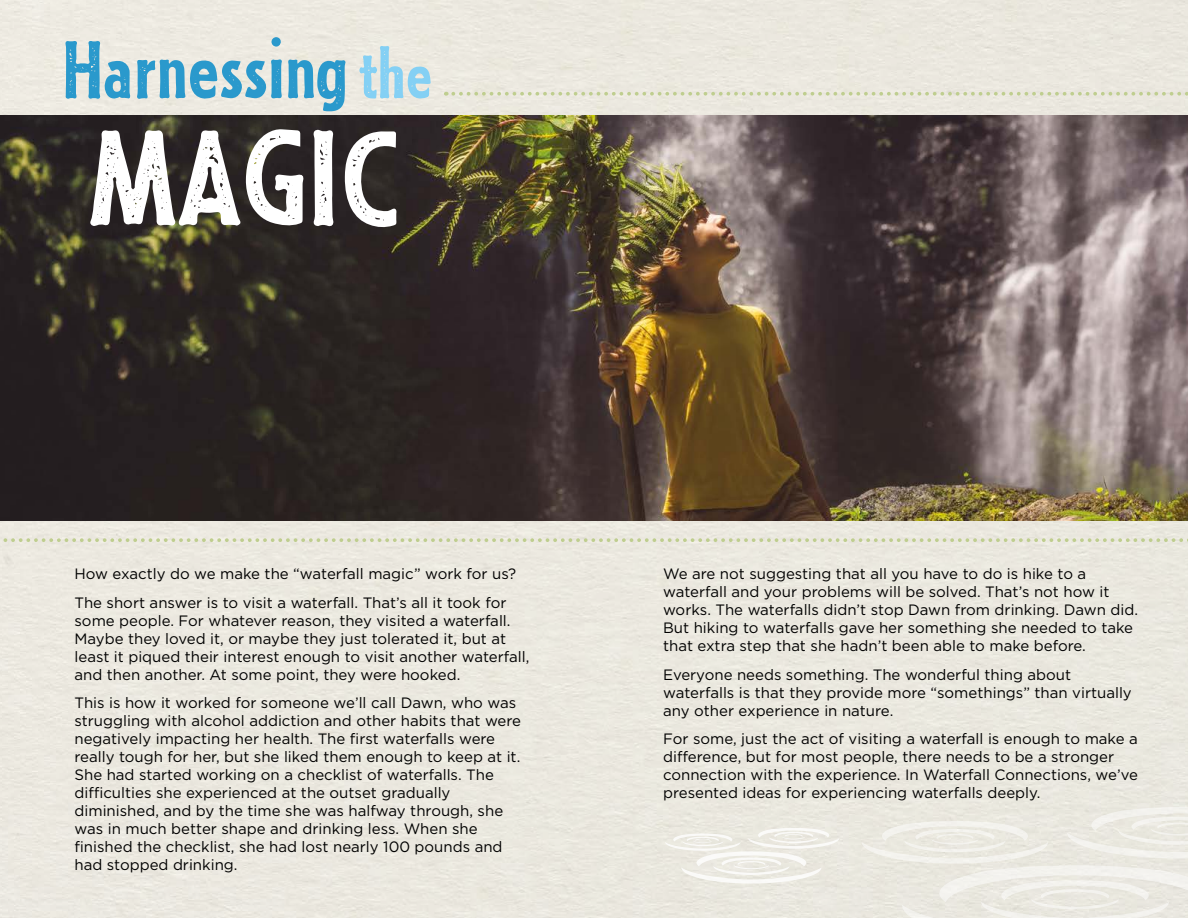
<style>
.page{position:relative;width:1188px;height:918px;background:#ebe8df}
.page>*{position:absolute;margin:0;border:0;box-sizing:border-box;transform-origin:0 0}
.t1{font:134.25px "Rustic Jack Regular 2";color:#fff}
.t2{font:81.15px "Rustic Jack Regular 2";color:#2a99cc}
.t3{font:15px/18px "Gotham";color:#000}
.s1{font-size:68.25px;color:#84d0f4}
</style>
<div class="page">
<img style="left:0;top:116px;width:1188px;height:405px">
<svg style="left:453px;top:92px;width:735px;height:4px;background:#dbdec2"></svg>
<svg style="left:0;top:538px;width:1188px;height:4px;background:#dbdec3"></svg>
<svg style="left:665px;top:828px;width:174px;height:56px"></svg>
<svg style="left:862px;top:807px;width:326px;height:111px;background:#ebeae2"></svg>
<h2 class="t2" style="left:61px;top:18px;width:373px">Harnessing <span class="s1">the</span></h2>
<h1 class="t1" style="left:87px;top:92px;width:313px">MAGIC</h1>
<p class="t3" style="left:75px;top:559px;width:443px;line-height:28.8px">How exactly do we make the “waterfall magic” work for us?<br>The short answer is to visit a waterfall. That’s all it took for</p>
<p class="t3" style="left:75px;top:611px;width:456px">some people. For whatever reason, they visited a waterfall.<br>Maybe they loved it, or maybe they just tolerated it, but at least it piqued their interest enough to visit another waterfall, and then another. At some point, they were hooked.</p>
<p class="t3" style="left:75px;top:694px;width:448px">This is how it worked for someone we’ll call Dawn, who was struggling with alcohol addiction and other habits that were negatively impacting her health. The first waterfalls were really tough for her, but she liked them enough to keep at it.<br>She had started working on a checklist of waterfalls. The difficulties she experienced at the outset gradually diminished, and by the time she was halfway through, she was in much better shape and drinking less. When she finished the checklist, she had lost nearly 100 pounds and had stopped drinking.</p>
<p class="t3" style="left:663px;top:564px;width:476px">We are not suggesting that all you have to do is hike to a waterfall and your problems will be solved. That’s not how it works. The waterfalls didn’t stop Dawn from drinking. Dawn did.<br>But hiking to waterfalls gave her something she needed to take that extra step that she hadn’t been able to make before.</p>
<p class="t3" style="left:663px;top:665px;width:470px">Everyone needs something. The wonderful thing about waterfalls is that they provide more “somethings” than virtually any other experience in nature.</p>
<p class="t3" style="left:663px;top:730px;width:476px">For some, just the act of visiting a waterfall is enough to make a difference, but for most people, there needs to be a stronger connection with the experience. In Waterfall Connections, we’ve presented ideas for experiencing waterfalls deeply.</p>
</div>
